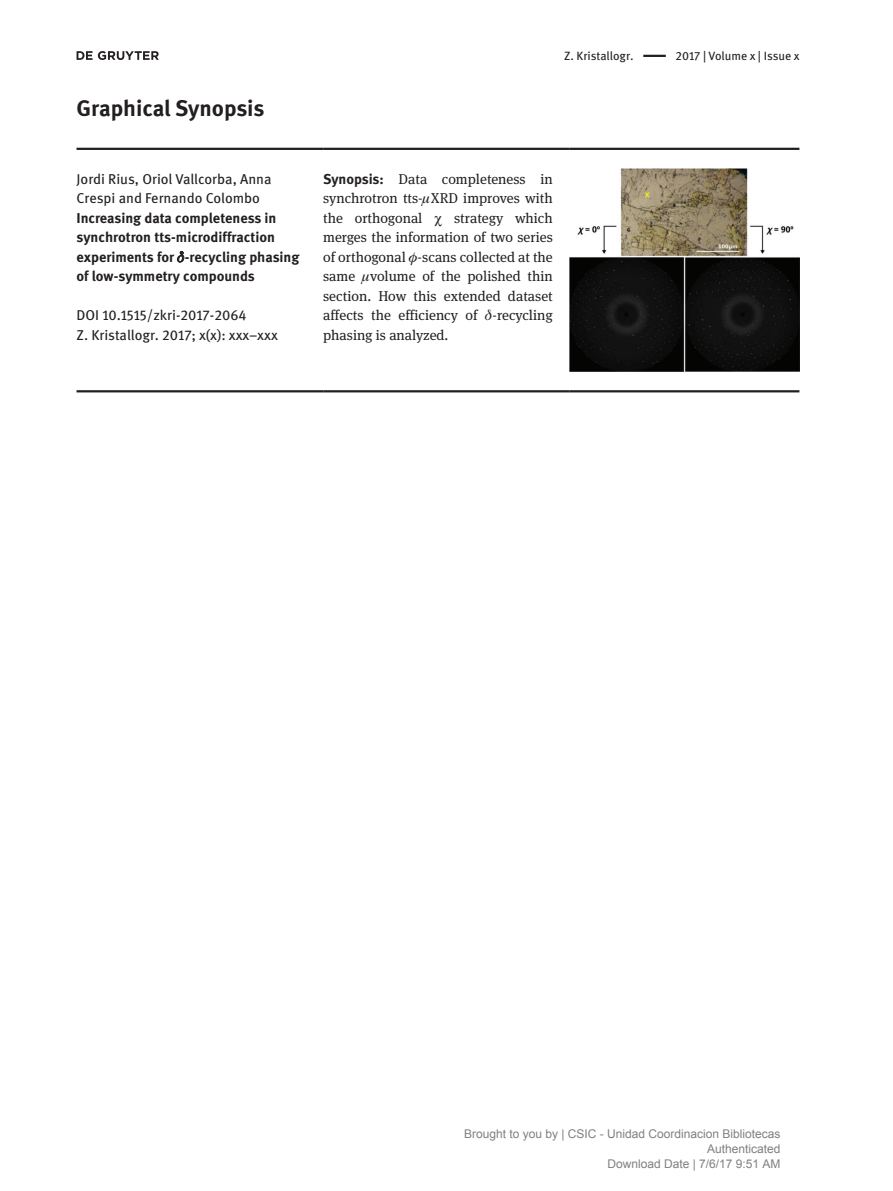
<style>
.page{position:relative;width:893px;height:1191px;background:#fff}
.page>*{position:absolute;margin:0;border:0;box-sizing:border-box;transform-origin:0 0}
.t1{font:700 22.5px "DG Meta Science";letter-spacing:-.01em;color:#231f20}
.t2{font:14.25px/19.5px "DG Meta Serif Science";color:#231f20;text-align:justify}
.t3{font:700 14.25px/19.5px "DG Meta Science";color:#231f20}
.t4{font:14.25px/19.5px "DG Meta Science";color:#231f20}
.t5{font:12px/15px "Arial";color:#808080;text-align:right}
.t6{font:12px "DG Meta Science";letter-spacing:-.005em;color:#231f20}
.s1{font-family:"DG Meta Science";font-weight:700}
</style>
<div class="page">
<hr style="left:77px;top:148px;width:246px;height:2px;background:#231f20">
<hr style="left:323px;top:148px;width:247px;height:2px;background:#231f20">
<hr style="left:570px;top:148px;width:229px;height:2px;background:#231f20">
<hr style="left:77px;top:390px;width:246px;height:2px;background:#231f20">
<hr style="left:323px;top:390px;width:247px;height:2px;background:#231f20">
<hr style="left:570px;top:390px;width:229px;height:2px;background:#231f20">
<img style="left:570px;top:168px;width:229px;height:204px">
<hr style="left:643px;top:55px;width:23px;height:2px;background:#231f20">
<svg style="left:77px;top:51px;width:82px;height:9px"></svg>
<svg style="left:177px;top:251px;width:8px;height:12px"></svg>
<h1 class="t1" style="left:77px;top:90px;width:189px">Graphical Synopsis</h1>
<p class="t4" style="left:77px;top:169px;width:196px">Jordi Rius, Oriol Vallcorba, Anna<br>Crespi and Fernando Colombo</p>
<p class="t3" style="left:77px;top:208px;width:224px">Increasing data completeness in synchrotron tts-microdiffraction experiments for -recycling phasing of low-symmetry compounds</p>
<p class="t4" style="left:77px;top:305px;width:203px">DOI 10.1515/zkri-2017-2064<br>Z. Kristallogr. 2017; x(x): xxx–xxx</p>
<p class="t6" style="left:564px;top:47px;width:71px">Z. Kristallogr.</p>
<p class="t6" style="left:676px;top:47px;width:126px">2017 | Volume x | Issue x</p>
<p class="t2" style="left:323px;top:169px;width:231px"><span class="s1">Synopsis:</span> Data completeness in synchrotron tts- XRD improves with the orthogonal</p>
<p class="t2" style="left:323px;top:208px;width:231px;text-indent:131px">strategy which merges the information of two series of orthogonal -scans collected at the same volume of the polished thin section. How this extended dataset affects the efficiency of -recycling phasing is analyzed.</p>
<p class="t5" style="left:464px;top:1127px;width:318px">Brought to you by | CSIC - Unidad Coordinacion Bibliotecas<br>Authenticated<br>Download Date | 7/6/17 9:51 AM</p>
</div>
